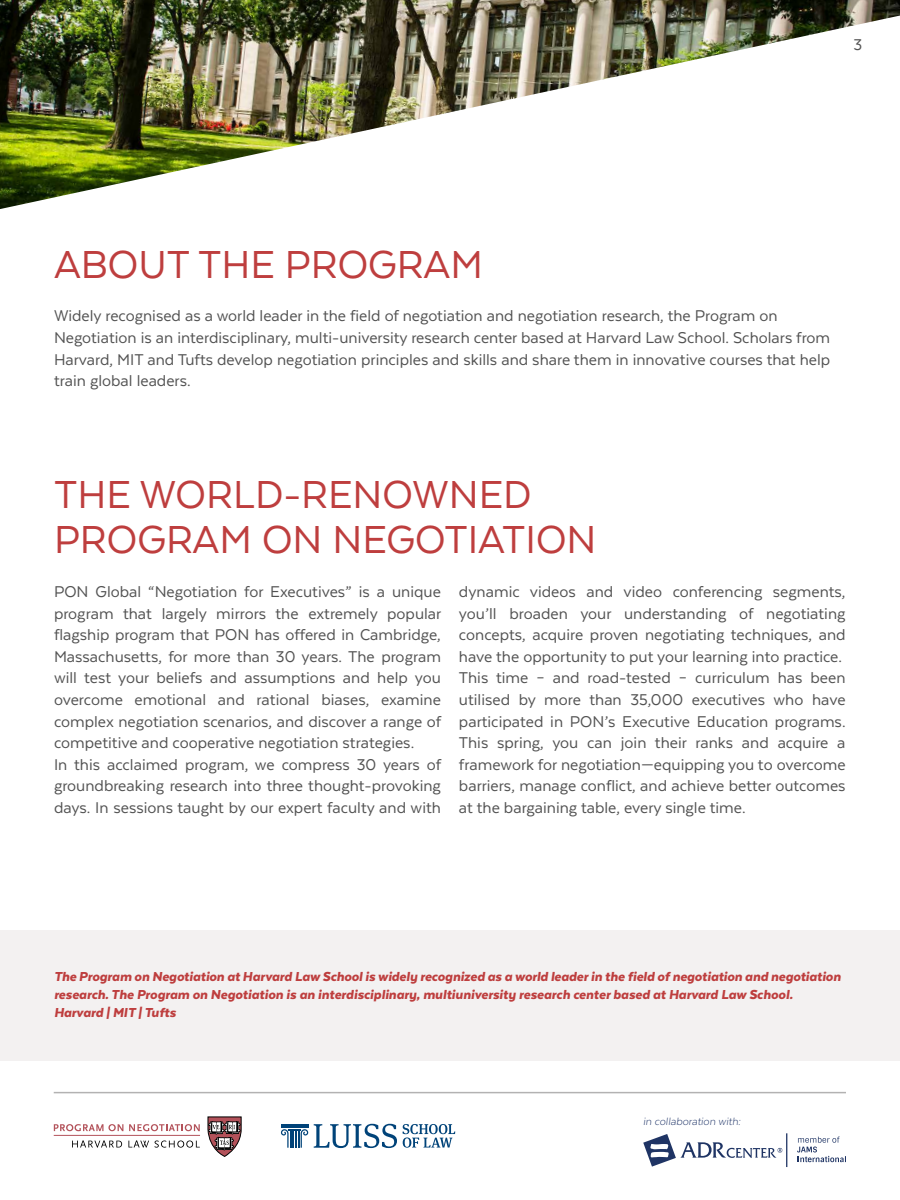
<style>
.page{position:relative;width:900px;height:1200px;background:#fff}
.page>*{position:absolute;margin:0;border:0;box-sizing:border-box;transform-origin:0 0}
.t1{font:45px/45px "Texta";color:#be3e3e}
.t2{font:18px/21.6px "Texta";color:#525252}
.t3{font:italic 900 15px/18px "Texta";color:#be3e3e}
.t4{font:italic 300 12.15px "Texta Alt";color:#1e3367}
</style>
<div class="page">
<svg style="left:314px;top:1124px;width:83px;height:24px"></svg>
<svg style="left:281px;top:1124px;width:27px;height:24px"></svg>
<svg style="left:403px;top:1124px;width:52px;height:24px"></svg>
<hr style="left:54px;top:1135px;width:146px;height:1px;background:#b3525a">
<svg style="left:54px;top:1124px;width:69px;height:7px"></svg>
<svg style="left:129px;top:1124px;width:71px;height:7px"></svg>
<svg style="left:72px;top:1140px;width:50px;height:8px"></svg>
<svg style="left:128px;top:1140px;width:72px;height:8px"></svg>
<svg style="left:208px;top:1117px;width:33px;height:40px"></svg>
<hr style="left:786px;top:1133px;width:1px;height:34px;background:#1f3464">
<svg style="left:797px;top:1137px;width:49px;height:25px"></svg>
<svg style="left:643px;top:1134px;width:139px;height:33px"></svg>
<div style="left:677px;top:1159px;width:104px;height:11px;background:#fff"></div>
<hr style="left:54px;top:1092px;width:792px;height:1px;background:#b3b2b2">
<img style="left:0;top:0;width:900px;height:209px">
<div style="left:0;top:930px;width:900px;height:130px;background:#f3f1f1"></div>
<p class="t2" style="left:854px;top:33px;width:10px">3</p>
<h1 class="t1" style="left:54px;top:241px;width:430px">ABOUT THE PROGRAM</h1>
<p class="t2" style="left:54px;top:305px;width:778px">Widely recognised as a world leader in the field of negotiation and negotiation research, the Program on Negotiation is an interdisciplinary, multi-university research center based at Harvard Law School. Scholars from Harvard, MIT and Tufts develop negotiation principles and skills and share them in innovative courses that help train global leaders.</p>
<h1 class="t1" style="left:54px;top:472px;width:544px">THE WORLD-RENOWNED<br>PROGRAM ON NEGOTIATION</h1>
<p class="t2" style="left:54px;top:581px;width:389px">PON Global “Negotiation for Executives” is a unique program that largely mirrors the extremely popular flagship program that PON has offered in Cambridge, Massachusetts, for more than 30 years. The program will test your beliefs and assumptions and help you overcome emotional and rational biases, examine complex negotiation scenarios, and discover a range of competitive and cooperative negotiation strategies.<br>In this acclaimed program, we compress 30 years of groundbreaking research into three thought-provoking days. In sessions taught by our expert faculty and with</p>
<p class="t2" style="left:459px;top:581px;width:388px">dynamic videos and video conferencing segments, you’ll broaden your understanding of negotiating concepts, acquire proven negotiating techniques, and have the opportunity to put your learning into practice.<br>This time – and road-tested – curriculum has been utilised by more than 35,000 executives who have participated in PON’s Executive Education programs.<br>This spring, you can join their ranks and acquire a framework for negotiation—equipping you to overcome barriers, manage conflict, and achieve better outcomes at the bargaining table, every single time.</p>
<p class="t3" style="left:54px;top:967px;width:788px">The Program on Negotiation at Harvard Law School is widely recognized as a world leader in the field of negotiation and negotiation research. The Program on Negotiation is an interdisciplinary, multiuniversity research center based at Harvard Law School.<br>Harvard | MIT | Tufts</p>
<p class="t4" style="left:643px;top:1115px;width:99px">in collaboration with:</p>
</div>
